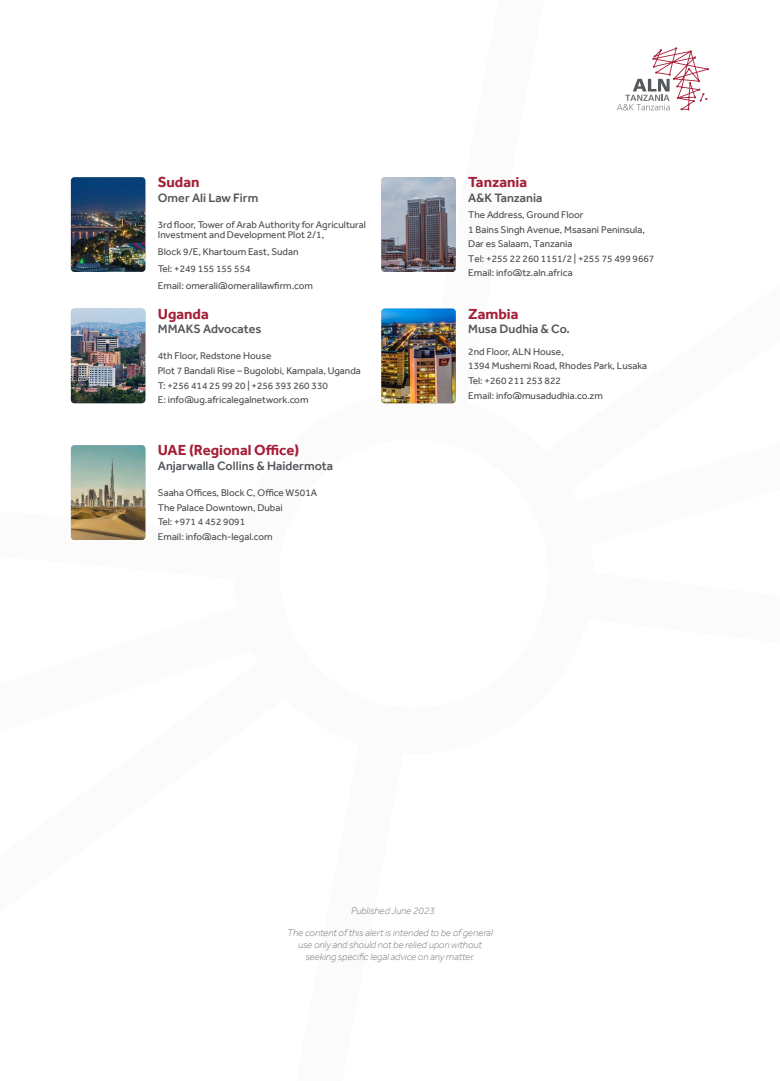
<style>
.page{position:relative;width:780px;height:1081px;background:#fff}
.page>*{position:absolute;margin:0;border:0;box-sizing:border-box;transform-origin:0 0}
.BODY_TEXT{font:700 15px "Effra";color:#a51f38}
.BODY_TEXT-2{font:500 12.5px "Effra";color:#53565a}
.BODY_TEXT-3{font:10px/10px "Effra";color:#4b4c4d}
.Legend{font:italic 300 10px/12px "Effra";color:#757679;text-align:center}
</style>
<div class="page">
<svg style="left:617px;top:47px;width:92px;height:63px"></svg>
<img style="left:71px;top:445px;width:74px;height:95px">
<img style="left:71px;top:308px;width:74px;height:95px">
<img style="left:381px;top:308px;width:74px;height:95px">
<img style="left:71px;top:177px;width:74px;height:95px">
<img style="left:381px;top:177px;width:74px;height:95px">
<p class="BODY_TEXT" style="left:158px;top:173px;width:43px">Sudan</p>
<p class="BODY_TEXT-2" style="left:158px;top:190px;width:102px">Omer Ali Law Firm</p>
<p class="BODY_TEXT-3" style="left:158px;top:220px;width:209px">3rd floor, Tower of Arab Authority for Agricultural<br>Investment and Development Plot 2/1,</p>
<p class="BODY_TEXT-3" style="left:158px;top:247px;width:142px">Block 9/E, Khartoum East, Sudan</p>
<p class="BODY_TEXT-3" style="left:158px;top:264px;width:94px">Tel: +249 155 155 554</p>
<p class="BODY_TEXT-3" style="left:158px;top:281px;width:156px">Email: omerali@omeralilawfirm.com</p>
<p class="BODY_TEXT" style="left:158px;top:305px;width:52px">Uganda</p>
<p class="BODY_TEXT-2" style="left:158px;top:321px;width:105px">MMAKS Advocates</p>
<p class="BODY_TEXT-3" style="left:158px;top:351px;width:115px">4th Floor, Redstone House</p>
<p class="BODY_TEXT-3" style="left:158px;top:366px;width:204px">Plot 7 Bandali Rise – Bugolobi, Kampala, Uganda</p>
<p class="BODY_TEXT-3" style="left:158px;top:380px;width:171px">T: +256 414 25 99 20 | +256 393 260 330</p>
<p class="BODY_TEXT-3" style="left:158px;top:395px;width:152px">E: info@ug.africalegalnetwork.com</p>
<p class="BODY_TEXT" style="left:158px;top:441px;width:143px">UAE (Regional Office)</p>
<p class="BODY_TEXT-2" style="left:158px;top:458px;width:177px">Anjarwalla Collins &amp; Haidermota</p>
<p class="BODY_TEXT-3" style="left:158px;top:488px;width:161px">Saaha Offices, Block C, Office W501A</p>
<p class="BODY_TEXT-3" style="left:158px;top:502px;width:126px">The Palace Downtown, Dubai</p>
<p class="BODY_TEXT-3" style="left:158px;top:517px;width:89px">Tel: +971 4 452 9091</p>
<p class="BODY_TEXT-3" style="left:158px;top:531px;width:116px">Email: info@ach-legal.com</p>
<p class="BODY_TEXT" style="left:468px;top:173px;width:60px">Tanzania</p>
<p class="BODY_TEXT-2" style="left:468px;top:190px;width:76px">A&amp;K Tanzania</p>
<p class="BODY_TEXT-3" style="left:468px;top:209px;width:117px">The Address, Ground Floor</p>
<p class="BODY_TEXT-3" style="left:468px;top:224px;width:178px">1 Bains Singh Avenue, Msasani Peninsula,</p>
<p class="BODY_TEXT-3" style="left:468px;top:239px;width:106px">Dar es Salaam, Tanzania</p>
<p class="BODY_TEXT-3" style="left:468px;top:253px;width:188px">Tel: +255 22 260 1151/2 | +255 75 499 9667</p>
<p class="BODY_TEXT-3" style="left:468px;top:268px;width:106px">Email: info@tz.aln.africa</p>
<p class="BODY_TEXT" style="left:468px;top:305px;width:52px">Zambia</p>
<p class="BODY_TEXT-2" style="left:468px;top:321px;width:103px">Musa Dudhia &amp; Co.</p>
<p class="BODY_TEXT-3" style="left:468px;top:346px;width:97px">2nd Floor, ALN House,</p>
<p class="BODY_TEXT-3" style="left:468px;top:361px;width:180px">1394 Mushemi Road, Rhodes Park, Lusaka</p>
<p class="BODY_TEXT-3" style="left:468px;top:375px;width:94px">Tel: +260 211 253 822</p>
<p class="BODY_TEXT-3" style="left:468px;top:390px;width:136px">Email: info@musadudhia.co.zm</p>
<p class="Legend" style="left:351px;top:905px;width:85px">Published June 2023</p>
<p class="Legend" style="left:287px;top:926px;width:207px">The content of this alert is intended to be of general use only and should not be relied upon without seeking specific legal advice on any matter.</p>
</div>
